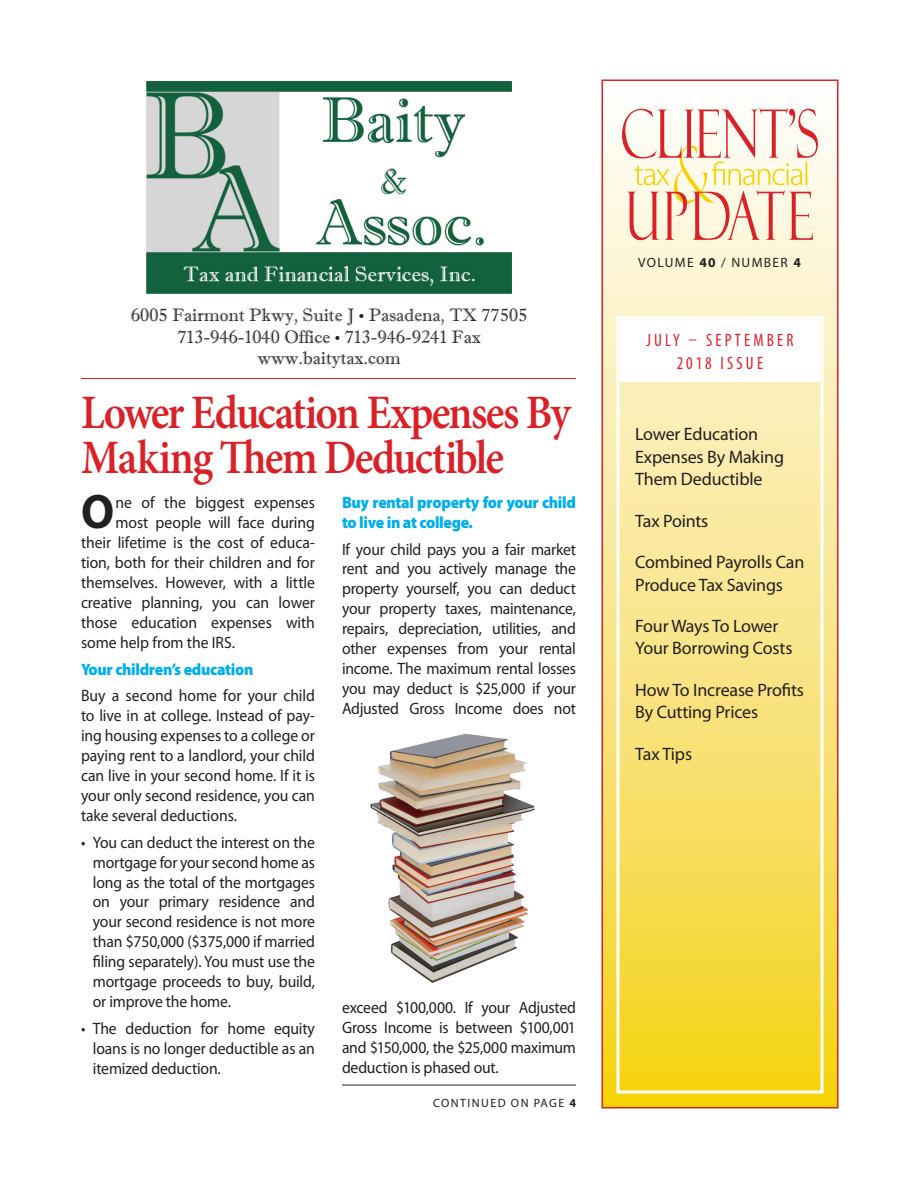
<style>
.page{position:relative;width:918px;height:1188px;background:#fff}
.page>*{position:absolute;margin:0;border:0;box-sizing:border-box;transform-origin:0 0}
.Body_1b_Initial_Cap{font:700 48.6px "Myriad Pro";color:#231f20;scale:.95 1}
.Head_1B_a{font:600 48px/45px "Minion Pro";letter-spacing:-.04em;color:#da2128;scale:.9 1}
.Contents{font:18px/22.5px "Myriad Pro";letter-spacing:-.01em;color:#231f20}
.t1{font:18px "Imprint MT Shadow";color:#231f20}
.In_This_Issue{font:condensed 18px/22.5px "Myriad Pro";letter-spacing:.19em;color:#da2128;text-align:center;scale:.95 1}
.Body_1b{font:16.5px/20px "Myriad Pro";letter-spacing:-.01em;color:#231f20;text-align:justify;scale:.95 1}
.Bullet_1b{font:16.5px/20px "Myriad Pro";letter-spacing:-.01em;color:#231f20;text-align:justify;scale:.95 1}
.Body_1b_Initial_Cap-2{font:16.5px "Myriad Pro";letter-spacing:-.005em;color:#231f20;scale:.95 1}
.Blue_bold_sub_head{font:900 16.5px/20px "Myriad Pro";letter-spacing:-.02em;color:#00aeef;scale:.95 1}
.Volume_Label{font:13.5px "Myriad Pro";letter-spacing:.1em;color:#231f20}
.Continued_On{font:12px "Myriad Pro";letter-spacing:.12em;color:#231f20}
.s1{font-weight:700}
</style>
<div class="page">
<svg style="left:601px;top:79px;width:238px;height:1030px"></svg>
<hr style="left:81px;top:378px;width:495px;height:2px;background:#da2128">
<div style="left:616px;top:316px;width:208px;height:778px;border:3px solid #fff"></div>
<svg style="left:622px;top:108px;width:196px;height:132px"></svg>
<hr style="left:342px;top:1085px;width:234px;height:1px;background:#231f20">
<img style="left:370px;top:733px;width:165px;height:250px">
<div style="left:620px;top:320px;width:200px;height:62px;background:#fff"></div>
<img style="left:147px;top:81px;width:365px;height:213px">
<p class="t1" style="left:131px;top:304px;width:398px">6005 Fairmont Pkwy, Suite J • Pasadena, TX 77505</p>
<p class="t1" style="left:177px;top:326px;width:305px">713-946-1040 Office • 713-946-9241 Fax</p>
<p class="t1" style="left:258px;top:347px;width:145px">www.baitytax.com</p>
<p class="Head_1B_a" style="left:81px;top:390px;width:546px">Lower Education Expenses By<br>Making Them Deductible</p>
<p class="Body_1b_Initial_Cap" style="left:81px;top:480px;width:36px">O</p>
<p class="Body_1b_Initial_Cap-2" style="left:115px;top:492px;width:211px">ne of the biggest expenses</p>
<p class="Body_1b_Initial_Cap-2" style="left:115px;top:512px;width:211px">most people will face during</p>
<p class="Body_1b_Initial_Cap-2" style="left:81px;top:532px;width:248px">their lifetime is the cost of educa-</p>
<p class="Body_1b_Initial_Cap-2" style="left:81px;top:552px;width:248px">tion, both for their children and for</p>
<p class="Body_1b_Initial_Cap-2" style="left:81px;top:572px;width:248px">themselves. However, with a little</p>
<p class="Body_1b_Initial_Cap-2" style="left:81px;top:592px;width:248px">creative planning, you can lower</p>
<p class="Body_1b_Initial_Cap-2" style="left:81px;top:612px;width:248px">those education expenses with</p>
<p class="Body_1b_Initial_Cap-2" style="left:81px;top:632px;width:164px">some help from the IRS.</p>
<p class="Blue_bold_sub_head" style="left:81px;top:658px;width:183px">Your children’s education</p>
<p class="Body_1b" style="left:81px;top:685px;width:248px">Buy a second home for your child to live in at college. Instead of pay&shy;ing housing expenses to a college or paying rent to a landlord, your child can live in your second home. If it is your only second residence, you can take several deductions.</p>
<p class="Bullet_1b" style="left:93px;top:832px;width:235px;text-indent:-12px">• You can deduct the interest on the mortgage for your second home as long as the total of the mortgages on your primary residence and your second residence is not more than $750,000 ($375,000 if married filing separately). You must use the mortgage proceeds to buy, build, or improve the home.</p>
<p class="Bullet_1b" style="left:93px;top:1018px;width:235px;text-indent:-12px">• The deduction for home equity loans is no longer deductible as an itemized deduction.</p>
<p class="Blue_bold_sub_head" style="left:342px;top:492px;width:248px">Buy rental property for your child to live in at college.</p>
<p class="Body_1b" style="left:342px;top:539px;width:248px">If your child pays you a fair market rent and you actively manage the property yourself, you can deduct your property taxes, maintenance, repairs, depreciation, utilities, and other expenses from your rental income. The maximum rental losses you may deduct is $25,000 if your Adjusted Gross Income does not</p>
<p class="Body_1b" style="left:342px;top:998px;width:248px">exceed $100,000. If your Adjusted Gross Income is between $100,001 and $150,000, the $25,000 maximum deduction is phased out.</p>
<p class="Continued_On" style="left:433px;top:1096px;width:144px">CONTINUED ON PAGE <span class="s1">4</span></p>
<p class="Volume_Label" style="left:638px;top:254px;width:164px">VOLUME <span class="s1">40</span> / NUMBER <span class="s1">4</span></p>
<p class="In_This_Issue" style="left:646px;top:329px;width:156px">JULY – SEPTEMBER<br>2018 ISSUE</p>
<p class="Contents" style="left:635px;top:423px;width:150px">Lower Education<br>Expenses By Making<br>Them Deductible</p>
<p class="Contents" style="left:635px;top:509px;width:75px">Tax Points</p>
<p class="Contents" style="left:635px;top:550px;width:171px">Combined Payrolls Can<br>Produce Tax Savings</p>
<p class="Contents" style="left:635px;top:614px;width:159px">Four Ways To Lower<br>Your Borrowing Costs</p>
<p class="Contents" style="left:635px;top:678px;width:170px">How To Increase Profits<br>By Cutting Prices</p>
<p class="Contents" style="left:635px;top:742px;width:58px">Tax Tips</p>
</div>
